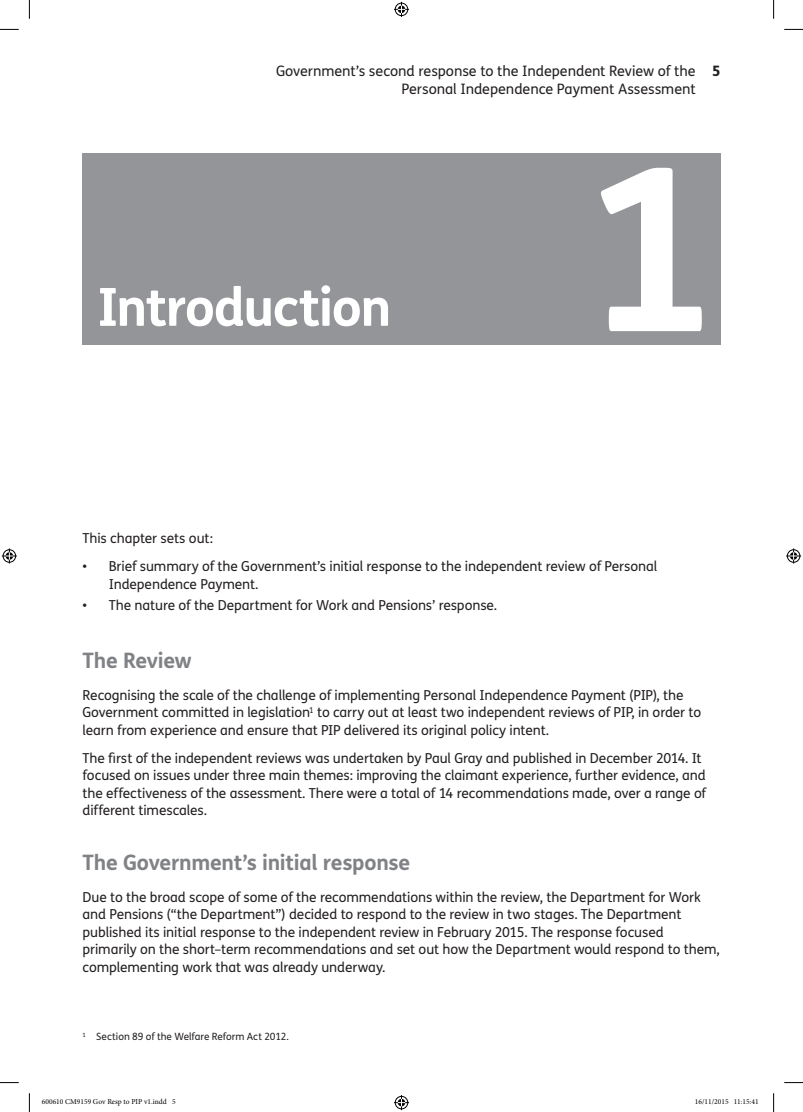
<style>
.page{position:relative;width:803px;height:1112px;background:#fff}
.page>*{position:absolute;margin:0;border:0;box-sizing:border-box;transform-origin:0 0}
.t1{font:700 226.75px "FS Me";color:#fff}
.t2{font:700 52.5px "FS Me";letter-spacing:-.03em;color:#fff}
.t3{font:700 21.25px "FS Me";letter-spacing:-.015em;color:#808285}
.t4{font:14.38px/18.1px "FS Me";letter-spacing:-.005em;color:#231f20}
.t5{font:13.75px/17.5px "FS Me";letter-spacing:-.005em;color:#231f20}
.t6{font:10px "FS Me";letter-spacing:-.005em;color:#231f20}
.t7{font:7.5px "Minion Pro";color:#000}
.s1{font-weight:800}
</style>
<div class="page">
<div style="left:83px;top:153px;width:638px;height:192px;background:#939598"></div>
<svg style="left:0;top:29px;width:19px;height:1px"></svg>
<svg style="left:784px;top:29px;width:19px;height:1px"></svg>
<svg style="left:0;top:1082px;width:19px;height:1px"></svg>
<svg style="left:784px;top:1082px;width:19px;height:1px"></svg>
<svg style="left:29px;top:0;width:1px;height:19px"></svg>
<svg style="left:29px;top:1093px;width:1px;height:18px"></svg>
<svg style="left:773px;top:0;width:1px;height:19px"></svg>
<svg style="left:773px;top:1093px;width:1px;height:18px"></svg>
<svg style="left:394px;top:2px;width:15px;height:15px"></svg>
<svg style="left:394px;top:1095px;width:15px;height:14px"></svg>
<svg style="left:2px;top:548px;width:15px;height:15px"></svg>
<svg style="left:786px;top:548px;width:15px;height:15px"></svg>
<p class="t4" style="left:401px;top:61px;width:320px;text-indent:-125px">Government’s second response to the Independent Review of the <span class="s1">5<br></span>Personal Independence Payment Assessment</p>
<h2 class="t2" style="left:97px;top:266px;width:296px">Introduction</h2>
<h1 class="t1" style="left:586px;top:75px;width:135px">1</h1>
<p class="t5" style="left:83px;top:529px;width:132px">This chapter sets out:</p>
<p class="t5" style="left:109px;top:557px;width:550px;text-indent:-26px">• Brief summary of the Government’s initial response to the independent review of Personal<br>Independence Payment.</p>
<p class="t5" style="left:83px;top:596px;width:416px">• The nature of the Department for Work and Pensions’ response.</p>
<h3 class="t3" style="left:83px;top:643px;width:111px">The Review</h3>
<p class="t5" style="left:83px;top:685px;width:620px">Recognising the scale of the challenge of implementing Personal Independence Payment (PIP), the<br>Government committed in legislation<sup>1</sup> to carry out at least two independent reviews of PIP, in order to learn from experience and ensure that PIP delivered its original policy intent.</p>
<p class="t5" style="left:83px;top:748px;width:625px">The first of the independent reviews was undertaken by Paul Gray and published in December 2014. It focused on issues under three main themes: improving the claimant experience, further evidence, and the effectiveness of the assessment. There were a total of 14 recommendations made, over a range of different timescales.</p>
<h3 class="t3" style="left:83px;top:845px;width:329px">The Government’s initial response</h3>
<p class="t5" style="left:83px;top:887px;width:639px">Due to the broad scope of some of the recommendations within the review, the Department for Work and Pensions (“the Department”) decided to respond to the review in two stages. The Department published its initial response to the independent review in February 2015. The response focused primarily on the short–term recommendations and set out how the Department would respond to them, complementing work that was already underway.</p>
<p class="t6" style="left:83px;top:1029px;width:208px"><sup>1</sup> Section 89 of the Welfare Reform Act 2012.</p>
<p class="t7" style="left:42px;top:1096px;width:135px">600610 CM9159 Gov Resp to PIP v1.indd 5</p>
<p class="t7" style="left:695px;top:1096px;width:65px">16/11/2015 11:15:41</p>
</div>
